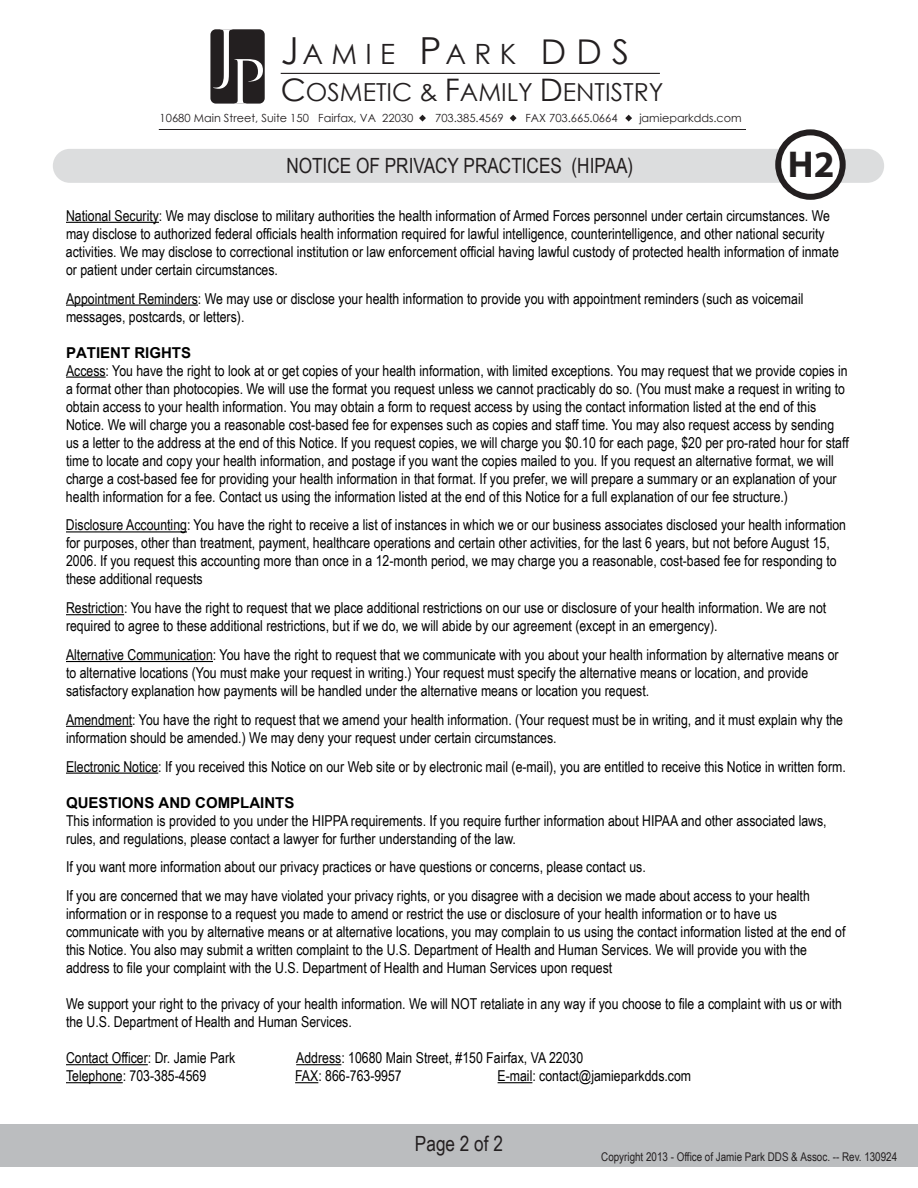
<style>
.page{position:relative;width:918px;height:1188px;background:#fff}
.page>*{position:absolute;margin:0;border:0;box-sizing:border-box;transform-origin:0 0}
.t1{font:61.95px "Felix Titling";color:#fff}
.t2{font:700 37.5px "Myriad";color:#231f20}
.t3{font:27.9px "Century Gothic";letter-spacing:.3em;color:#231f20}
.t4{font:24.9px "Century Gothic";color:#231f20}
.t5{font:21px "Arial Narrow";color:#231f20}
.t6{font:15px/18px "Arial Narrow";color:#000}
.t7{font:700 15px "Arial";color:#000}
.t8{font:12px "Arial Narrow";color:#231f20}
.t9{font:11.25px "Century Gothic";color:#231f20}
.s1{font-size:37.2px}
.s2{font-size:34.2px}
.s3{font-size:31.05px}
</style>
<div class="page">
<div style="left:53px;top:149px;width:831px;height:34px;background:#dcddde;border-radius:17px"></div>
<div style="left:0;top:1124px;width:918px;height:43px;background:#bbbdbf"></div>
<div style="left:778px;top:132px;width:65px;height:65px;background:#fff;border-radius:50%"></div>
<div style="left:775px;top:129px;width:71px;height:71px;border:6px solid #231f20;border-radius:50%"></div>
<hr style="left:66px;top:222px;width:93px;height:1px;background:#000">
<hr style="left:66px;top:305px;width:132px;height:1px;background:#000">
<hr style="left:66px;top:377px;width:40px;height:1px;background:#000">
<hr style="left:66px;top:531px;width:121px;height:1px;background:#000">
<hr style="left:66px;top:614px;width:58px;height:1px;background:#000">
<hr style="left:66px;top:661px;width:147px;height:1px;background:#000">
<hr style="left:66px;top:726px;width:66px;height:1px;background:#000">
<hr style="left:66px;top:773px;width:92px;height:1px;background:#000">
<hr style="left:66px;top:1064px;width:82px;height:1px;background:#000">
<hr style="left:296px;top:1064px;width:45px;height:1px;background:#000">
<hr style="left:66px;top:1082px;width:57px;height:1px;background:#000">
<svg style="left:295px;top:1082px;width:23px;height:1px"></svg>
<hr style="left:498px;top:1082px;width:34px;height:1px;background:#000">
<div style="left:210px;top:29px;width:55px;height:75px;background:#231f20;border-radius:5px"></div>
<hr style="left:281px;top:73px;width:379px;height:1px;background:#231f20">
<svg style="left:419px;top:115px;width:7px;height:7px"></svg>
<svg style="left:510px;top:115px;width:7px;height:7px"></svg>
<svg style="left:625px;top:115px;width:7px;height:7px"></svg>
<hr style="left:159px;top:129px;width:587px;height:1px;background:#231f20">
<h1 class="t1" style="left:218px;top:16px;width:18px">J</h1>
<h3 class="t3" style="left:281px;top:34px;width:350px"><span class="s1">J</span>AMIE <span class="s1">P</span>ARK <span class="s2">DDS</span></h3>
<h3 class="t4" style="left:281px;top:75px;width:384px"><span class="s3">C</span>OSMETIC &amp; <span class="s3">F</span>AMILY <span class="s3">D</span>ENTISTRY</h3>
<h1 class="t1" style="left:232px;top:46px;width:34px">P</h1>
<p class="t9" style="left:160px;top:110px;width:255px">10680 Main Street, Suite 150 Fairfax, VA 22030</p>
<p class="t9" style="left:435px;top:110px;width:70px">703.385.4569</p>
<p class="t9" style="left:525px;top:110px;width:94px">FAX 703.665.0664</p>
<p class="t9" style="left:639px;top:110px;width:104px">jamieparkdds.com</p>
<h2 class="t2" style="left:788px;top:145px;width:48px">H2</h2>
<p class="t6" style="left:66px;top:206px;width:774px">National Security: We may disclose to military authorities the health information of Armed Forces personnel under certain circumstances. We may disclose to authorized federal officials health information required for lawful intelligence, counterintelligence, and other national security activities. We may disclose to correctional institution or law enforcement official having lawful custody of protected health information of inmate or patient under certain circumstances.</p>
<p class="t6" style="left:66px;top:289px;width:739px">Appointment Reminders: We may use or disclose your health information to provide you with appointment reminders (such as voicemail messages, postcards, or letters).</p>
<p class="t7" style="left:66px;top:342px;width:127px">PATIENT RIGHTS</p>
<p class="t6" style="left:66px;top:361px;width:784px">Access: You have the right to look at or get copies of your health information, with limited exceptions. You may request that we provide copies in a format other than photocopies. We will use the format you request unless we cannot practicably do so. (You must make a request in writing to obtain access to your health information. You may obtain a form to request access by using the contact information listed at the end of this Notice. We will charge you a reasonable cost-based fee for expenses such as copies and staff time. You may also request access by sending us a letter to the address at the end of this Notice. If you request copies, we will charge you $0.10 for each page, $20 per pro-rated hour for staff time to locate and copy your health information, and postage if you want the copies mailed to you. If you request an alternative format, we will charge a cost-based fee for providing your health information in that format. If you prefer, we will prepare a summary or an explanation of your health information for a fee. Contact us using the information listed at the end of this Notice for a full explanation of our fee structure.)</p>
<p class="t6" style="left:66px;top:515px;width:782px">Disclosure Accounting: You have the right to receive a list of instances in which we or our business associates disclosed your health information for purposes, other than treatment, payment, healthcare operations and certain other activities, for the last 6 years, but not before August 15, 2006. If you request this accounting more than once in a 12-month period, we may charge you a reasonable, cost-based fee for responding to these additional requests</p>
<p class="t6" style="left:66px;top:598px;width:762px">Restriction: You have the right to request that we place additional restrictions on our use or disclosure of your health information. We are not required to agree to these additional restrictions, but if we do, we will abide by our agreement (except in an emergency).</p>
<p class="t6" style="left:66px;top:645px;width:774px">Alternative Communication: You have the right to request that we communicate with you about your health information by alternative means or to alternative locations (You must make your request in writing.) Your request must specify the alternative means or location, and provide satisfactory explanation how payments will be handled under the alternative means or location you request.</p>
<p class="t6" style="left:66px;top:710px;width:779px">Amendment: You have the right to request that we amend your health information. (Your request must be in writing, and it must explain why the information should be amended.) We may deny your request under certain circumstances.</p>
<p class="t6" style="left:66px;top:757px;width:781px">Electronic Notice: If you received this Notice on our Web site or by electronic mail (e-mail), you are entitled to receive this Notice in written form.</p>
<p class="t7" style="left:66px;top:792px;width:230px">QUESTIONS AND COMPLAINTS</p>
<p class="t6" style="left:66px;top:811px;width:762px">This information is provided to you under the HIPPA requirements. If you require further information about HIPAA and other associated laws, rules, and regulations, please contact a lawyer for further understanding of the law.</p>
<p class="t6" style="left:66px;top:852px;width:745px;line-height:28.8px">If you want more information about our privacy practices or have questions or concerns, please contact us.<br>If you are concerned that we may have violated your privacy rights, or you disagree with a decision we made about access to your health</p>
<p class="t6" style="left:66px;top:904px;width:781px">information or in response to a request you made to amend or restrict the use or disclosure of your health information or to have us communicate with you by alternative means or at alternative locations, you may complain to us using the contact information listed at the end of this Notice. You also may submit a written complaint to the U.S. Department of Health and Human Services. We will provide you with the address to file your complaint with the U.S. Department of Health and Human Services upon request</p>
<p class="t6" style="left:66px;top:994px;width:778px">We support your right to the privacy of your health information. We will NOT retaliate in any way if you choose to file a complaint with us or with the U.S. Department of Health and Human Services.</p>
<p class="t6" style="left:66px;top:1048px;width:171px">Contact Officer: Dr. Jamie Park</p>
<p class="t6" style="left:296px;top:1048px;width:289px">Address: 10680 Main Street, #150 Fairfax, VA 22030</p>
<p class="t6" style="left:66px;top:1066px;width:142px">Telephone: 703-385-4569</p>
<p class="t6" style="left:295px;top:1066px;width:108px">FAX: 866-763-9957</p>
<p class="t6" style="left:498px;top:1066px;width:195px">E-mail: contact@jamieparkdds.com</p>
<h3 class="t5" style="left:286px;top:150px;width:349px">NOTICE OF PRIVACY PRACTICES (HIPAA)</h3>
<h3 class="t5" style="left:415px;top:1128px;width:90px">Page 2 of 2</h3>
<p class="t8" style="left:601px;top:1148px;width:297px">Copyright 2013 - Office of Jamie Park DDS &amp; Assoc. -- Rev. 130924</p>
</div>
